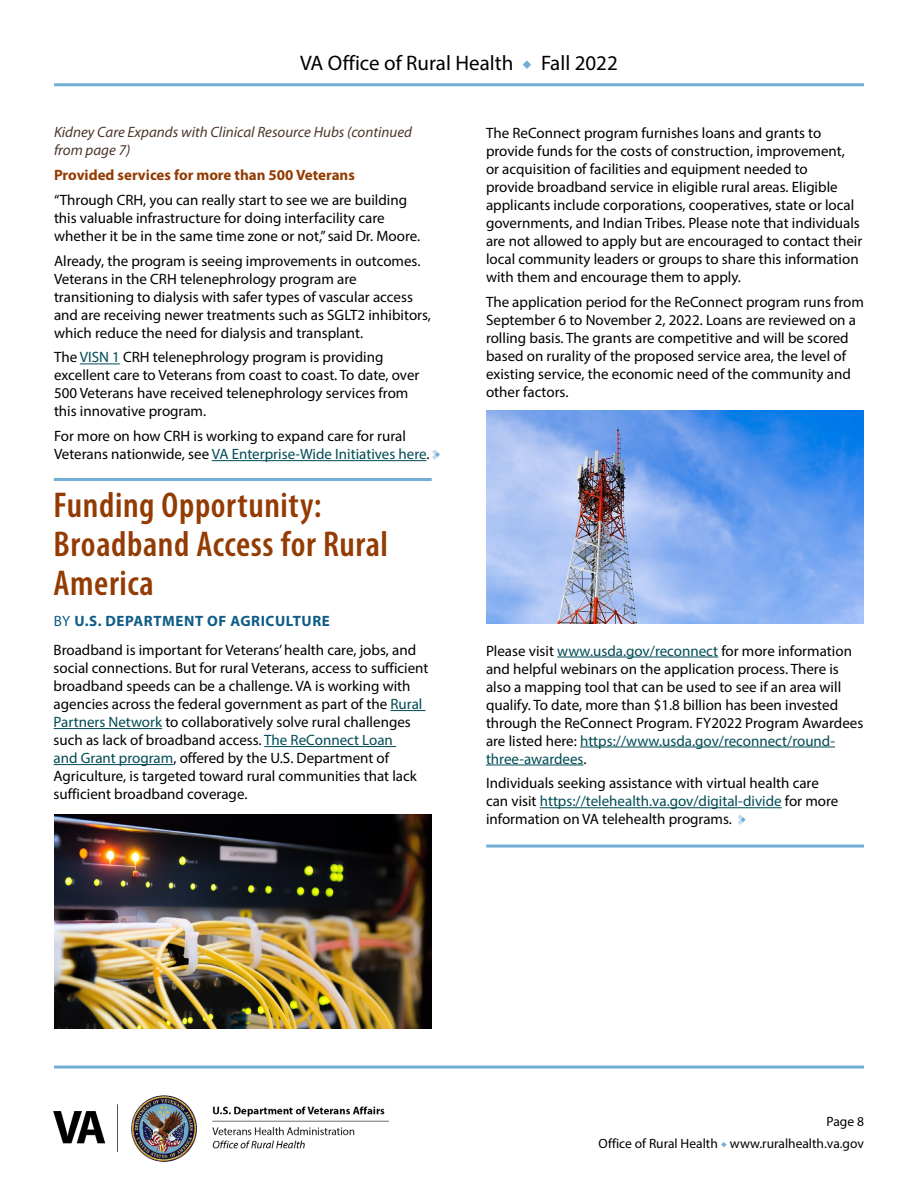
<style>
.page{position:relative;width:918px;height:1188px;background:#fff}
.page>*{position:absolute;margin:0;border:0;box-sizing:border-box;transform-origin:0 0}
.t1{font:600 condensed 36px/39px "Myriad Pro";letter-spacing:.015em;color:#933b02}
.t2{font:21px "Myriad Pro";color:#000}
.t3{font:15px/18px "Myriad Pro";color:#000}
.t4{font:italic 15px/18px "Myriad Pro";color:#4e3629}
.t5{font:700 15px "Myriad Pro";color:#933b02}
.t6{font:700 15px "Myriad Pro";letter-spacing:.04em;color:#0e5c87}
.t7{font:13.5px/21.8px "Myriad Pro";color:#000;text-align:right}
.s1{font-family:"Minion Pro";color:#73aed5}
.s2{color:#004b54}
.s3{font-weight:400}
</style>
<div class="page">
<hr style="left:54px;top:1066px;width:810px;height:3px;background:#73aed5">
<img style="left:53px;top:1095px;width:337px;height:68px">
<hr style="left:54px;top:83px;width:810px;height:3px;background:#73aed5">
<hr style="left:486px;top:845px;width:378px;height:3px;background:#73aed5">
<hr style="left:54px;top:478px;width:378px;height:3px;background:#73aed5">
<hr style="left:80px;top:364px;width:40px;height:1px;background:#004b54">
<hr style="left:212px;top:460px;width:214px;height:1px;background:#004b54">
<hr style="left:391px;top:710px;width:35px;height:1px;background:#004b54">
<hr style="left:54px;top:728px;width:108px;height:1px;background:#004b54">
<hr style="left:264px;top:746px;width:132px;height:1px;background:#004b54">
<hr style="left:54px;top:764px;width:119px;height:1px;background:#004b54">
<hr style="left:557px;top:657px;width:161px;height:1px;background:#004b54">
<hr style="left:580px;top:747px;width:255px;height:1px;background:#004b54">
<hr style="left:486px;top:765px;width:97px;height:1px;background:#004b54">
<hr style="left:540px;top:807px;width:242px;height:1px;background:#004b54">
<svg style="left:432px;top:449px;width:8px;height:11px"></svg>
<img style="left:486px;top:410px;width:378px;height:213px">
<svg style="left:738px;top:814px;width:8px;height:11px"></svg>
<img style="left:54px;top:814px;width:378px;height:214px">
<h2 class="t2" style="left:300px;top:50px;width:319px">VA Office of Rural Health <span class="s1">◆</span> Fall 2022</h2>
<p class="t4" style="left:54px;top:123px;width:360px">Kidney Care Expands with Clinical Resource Hubs (continued from page 7)</p>
<h5 class="t5" style="left:54px;top:165px;width:302px">Provided services for more than 500 Veterans</h5>
<p class="t3" style="left:54px;top:191px;width:368px">“Through CRH, you can really start to see we are building this valuable infrastructure for doing interfacility care whether it be in the same time zone or not,” said Dr. Moore.</p>
<p class="t3" style="left:54px;top:251px;width:379px">Already, the program is seeing improvements in outcomes.<br>Veterans in the CRH telenephrology program are transitioning to dialysis with safer types of vascular access and are receiving newer treatments such as SGLT2 inhibitors, which reduce the need for dialysis and transplant.</p>
<p class="t3" style="left:54px;top:348px;width:367px">The <span class="s2">VISN 1</span> CRH telenephrology program is providing excellent care to Veterans from coast to coast. To date, over 500 Veterans have received telenephrology services from this innovative program.</p>
<p class="t3" style="left:54px;top:427px;width:377px">For more on how CRH is working to expand care for rural<br>Veterans nationwide, see <span class="s2">VA Enterprise-Wide Initiatives here</span>.</p>
<h1 class="t1" style="left:54px;top:485px;width:336px">Funding Opportunity:<br>Broadband Access for Rural<br>America</h1>
<h5 class="t6" style="left:54px;top:611px;width:278px"><span class="s3">BY</span> U.S. DEPARTMENT OF AGRICULTURE</h5>
<p class="t3" style="left:54px;top:641px;width:376px">Broadband is important for Veterans’ health care, jobs, and social connections. But for rural Veterans, access to sufficient broadband speeds can be a challenge. VA is working with agencies across the federal government as part of the <span class="s2">Rural Partners Network</span> to collaboratively solve rural challenges such as lack of broadband access. <span class="s2">The ReConnect Loan<br>and Grant program</span>, offered by the U.S. Department of Agriculture, is targeted toward rural communities that lack sufficient broadband coverage.</p>
<p class="t3" style="left:486px;top:124px;width:378px">The ReConnect program furnishes loans and grants to provide funds for the costs of construction, improvement,<br>or acquisition of facilities and equipment needed to<br>provide broadband service in eligible rural areas. Eligible applicants include corporations, cooperatives, state or local governments, and Indian Tribes. Please note that individuals are not allowed to apply but are encouraged to contact their local community leaders or groups to share this information with them and encourage them to apply.</p>
<p class="t3" style="left:486px;top:292px;width:380px">The application period for the ReConnect program runs from September 6 to November 2, 2022. Loans are reviewed on a rolling basis. The grants are competitive and will be scored based on rurality of the proposed service area, the level of existing service, the economic need of the community and other factors.</p>
<p class="t3" style="left:486px;top:641px;width:379px">Please visit <span class="s2">www.usda.gov/reconnect</span> for more information and helpful webinars on the application process. There is also a mapping tool that can be used to see if an area will qualify. To date, more than $1.8 billion has been invested through the ReConnect Program. FY2022 Program Awardees are listed here: <span class="s2">https://www.usda.gov/reconnect/round&shy;three-awardees</span>.</p>
<p class="t3" style="left:486px;top:774px;width:354px">Individuals seeking assistance with virtual health care can visit <span class="s2">https://telehealth.va.gov/digital-divide</span> for more information on VA telehealth programs.</p>
<p class="t7" style="left:599px;top:1110px;width:267px">Page 8<br>Office of Rural Health <span class="s1">◆</span> www.ruralhealth.va.gov</p>
</div>
